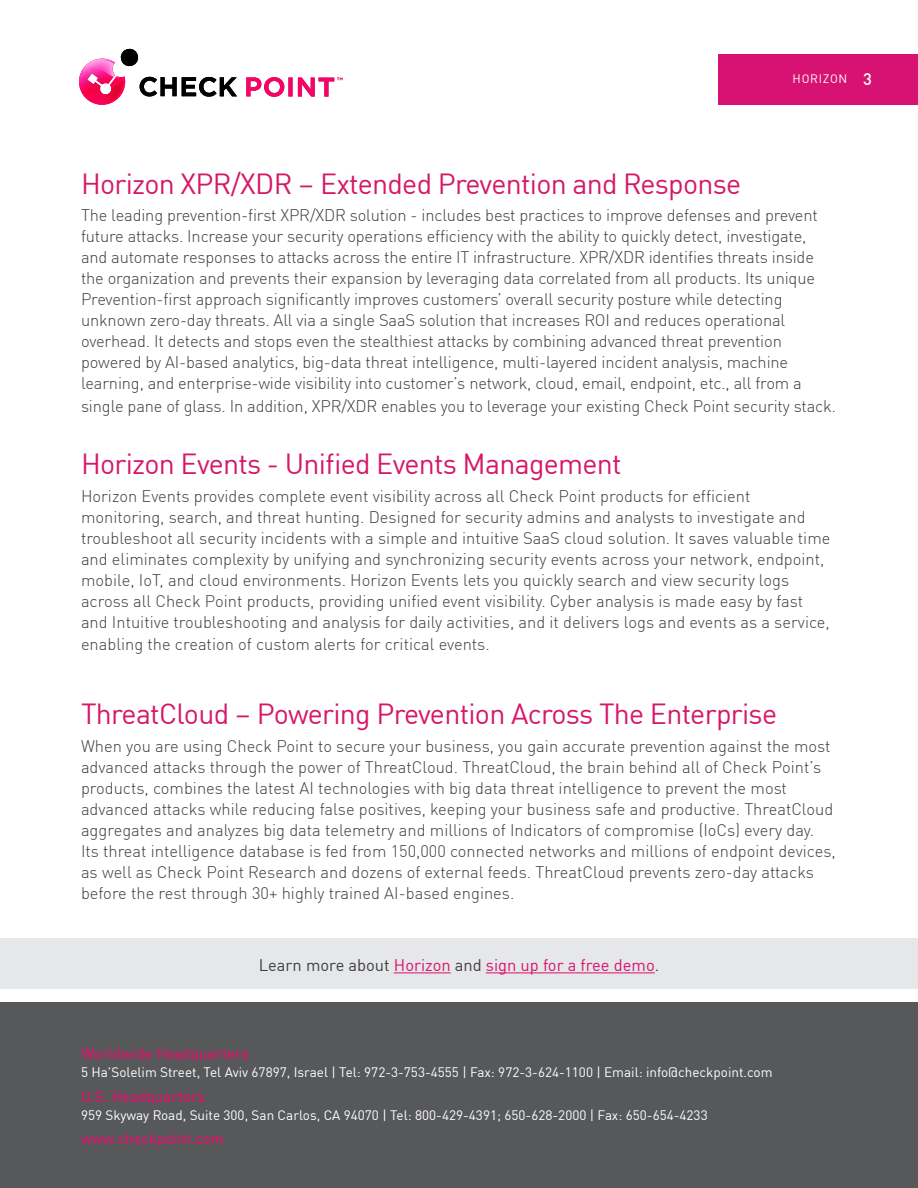
<style>
.page{position:relative;width:918px;height:1188px;background:#fff}
.page>*{position:absolute;margin:0;border:0;box-sizing:border-box;transform-origin:0 0}
.Bullets_list{font:28.5px "DIN Pro";letter-spacing:-.025em;color:#d51868}
.Bullets_list-2{font:300 16.5px/21px "DIN Pro";letter-spacing:-.005em;color:#3e3e3f}
.Body_Copy{font:16.5px "DIN Pro";color:#d81272}
.t1{font:500 15px "DIN Pro";color:#d51868}
.t2{font:13.5px "DIN Pro";color:#fff}
.t3{font:12px "DIN Pro";letter-spacing:.06em;color:#fff}
.s1{font-weight:500;font-size:16.5px}
.s2{color:#3e3e3f}
</style>
<div class="page">
<svg style="left:246px;top:77px;width:38px;height:20px"></svg>
<div style="left:288px;top:77px;width:5px;height:20px;background:#f50365"></div>
<svg style="left:79px;top:48px;width:158px;height:57px"></svg>
<svg style="left:298px;top:78px;width:44px;height:19px"></svg>
<div style="left:719px;top:54px;width:199px;height:51px;background:#d81272"></div>
<div style="left:0;top:938px;width:918px;height:51px;background:#e6e7e9"></div>
<hr style="left:394px;top:972px;width:57px;height:1px;background:#d81272">
<hr style="left:486px;top:972px;width:169px;height:1px;background:#d81272">
<div style="left:0;top:1002px;width:918px;height:186px;background:#57585a"></div>
<p class="t3" style="left:793px;top:70px;width:81px">HORIZON <span class="s1">3</span></p>
<p class="Bullets_list" style="left:81px;top:162px;width:662px">Horizon XPR/XDR – Extended Prevention and Response</p>
<p class="Bullets_list-2" style="left:81px;top:204px;width:738px">The leading prevention-first XPR/XDR solution - includes best practices to improve defenses and prevent future attacks. Increase your security operations efficiency with the ability to quickly detect, investigate, and automate responses to attacks across the entire IT infrastructure. XPR/XDR identifies threats inside the organization and prevents their expansion by leveraging data correlated from all products. Its unique Prevention-first approach significantly improves customers’ overall security posture while detecting unknown zero-day threats. All via a single SaaS solution that increases ROI and reduces operational overhead. It detects and stops even the stealthiest attacks by combining advanced threat prevention powered by AI-based analytics, big-data threat intelligence, multi-layered incident analysis, machine learning, and enterprise-wide visibility into customer’s network, cloud, email, endpoint, etc., all from a</p>
<p class="Bullets_list-2" style="left:81px;top:394px;width:757px">single pane of glass. In addition, XPR/XDR enables you to leverage your existing Check Point security stack.</p>
<p class="Bullets_list" style="left:81px;top:442px;width:542px">Horizon Events - Unified Events Management</p>
<p class="Bullets_list-2" style="left:81px;top:484px;width:751px">Horizon Events provides complete event visibility across all Check Point products for efficient monitoring, search, and threat hunting. Designed for security admins and analysts to investigate and troubleshoot all security incidents with a simple and intuitive SaaS cloud solution. It saves valuable time and eliminates complexity by unifying and synchronizing security events across your network, endpoint, mobile, IoT, and cloud environments. Horizon Events lets you quickly search and view security logs across all Check Point products, providing unified event visibility. Cyber analysis is made easy by fast and Intuitive troubleshooting and analysis for daily activities, and it delivers logs and events as a service,</p>
<p class="Bullets_list-2" style="left:81px;top:633px;width:410px">enabling the creation of custom alerts for critical events.</p>
<p class="Bullets_list" style="left:81px;top:692px;width:698px">ThreatCloud – Powering Prevention Across The Enterprise</p>
<p class="Bullets_list-2" style="left:81px;top:734px;width:756px">When you are using Check Point to secure your business, you gain accurate prevention against the most advanced attacks through the power of ThreatCloud. ThreatCloud, the brain behind all of Check Point’s products, combines the latest AI technologies with big data threat intelligence to prevent the most advanced attacks while reducing false positives, keeping your business safe and productive. ThreatCloud aggregates and analyzes big data telemetry and millions of Indicators of compromise (IoCs) every day.<br>Its threat intelligence database is fed from 150,000 connected networks and millions of endpoint devices, as well as Check Point Research and dozens of external feeds. ThreatCloud prevents zero-day attacks before the rest through 30+ highly trained AI-based engines.</p>
<p class="Body_Copy" style="left:259px;top:952px;width:402px"><span class="s2">Learn more about</span> Horizon <span class="s2">and</span> sign up for a free demo<span class="s2">.</span></p>
<p class="t1" style="left:81px;top:1042px;width:170px">Worldwide Headquarters</p>
<p class="t2" style="left:81px;top:1062px;width:693px">5 Ha’Solelim Street, Tel Aviv 67897, Israel | Tel: 972-3-753-4555 | Fax: 972-3-624-1100 | Email: info@checkpoint.com</p>
<p class="t1" style="left:81px;top:1085px;width:126px">U.S. Headquarters</p>
<p class="t2" style="left:81px;top:1104px;width:628px">959 Skyway Road, Suite 300, San Carlos, CA 94070 | Tel: 800-429-4391; 650-628-2000 | Fax: 650-654-4233</p>
<p class="t1" style="left:81px;top:1127px;width:144px">www.checkpoint.com</p>
</div>
